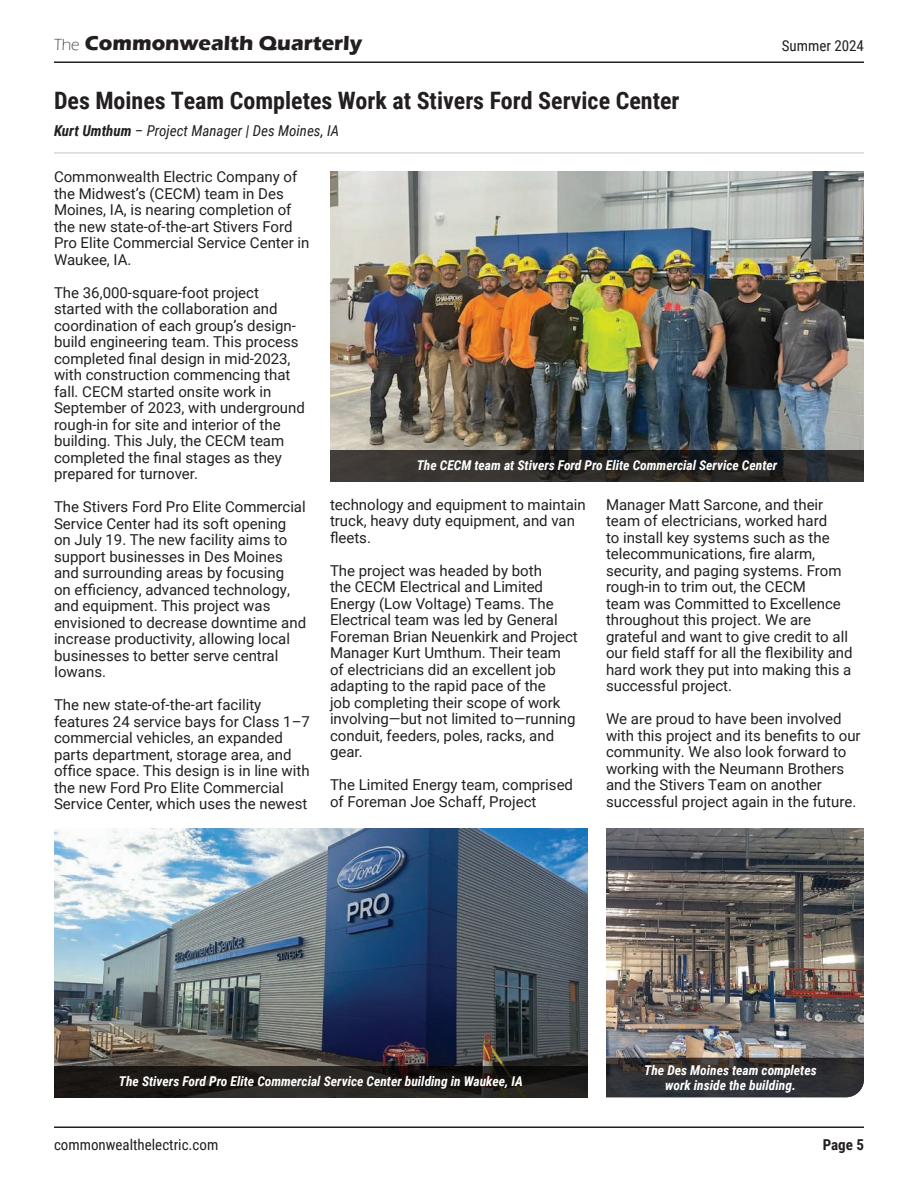
<style>
.page{position:relative;width:918px;height:1188px;background:#fff}
.page>*{position:absolute;margin:0;border:0;box-sizing:border-box;transform-origin:0 0}
.t1{font:700 24px "Roboto Condensed";color:#231f20}
.t2{font:700 21px "Eras ITC";color:#231f20}
.t3{font:15px/16.5px "Roboto";color:#231f20}
.t4{font:italic 15px "Roboto Condensed";color:#231f20}
.t5{font:15px "Roboto Condensed";color:#231f20}
.t6{font:700 15px "Roboto Condensed";color:#231f20}
.t7{font:italic 700 13.5px/15px "Roboto Condensed";color:#fff;text-align:center}
.s1{font-weight:300;font-size:16.5px}
.s2{font-weight:700}
</style>
<div class="page">
<hr style="left:54px;top:1126px;width:810px;height:2px;background:#231f20">
<hr style="left:54px;top:62px;width:810px;height:1px;background:#231f20">
<img style="left:330px;top:172px;width:534px;height:278px">
<img style="left:54px;top:828px;width:534px;height:238px">
<svg style="left:330px;top:450px;width:534px;height:32px;background:#2d2b29"></svg>
<svg style="left:54px;top:1066px;width:534px;height:31px;background:#1e1b18"></svg>
<img style="left:606px;top:828px;width:258px;height:230px">
<svg style="left:606px;top:1058px;width:258px;height:39px;background:#313033"></svg>
<hr style="left:54px;top:152px;width:810px;height:2px;background:#d8d9d8">
<h2 class="t2" style="left:54px;top:31px;width:310px"><span class="s1">The</span> Commonwealth Quarterly</h2>
<p class="t5" style="left:782px;top:36px;width:84px">Summer 2024</p>
<h1 class="t1" style="left:54px;top:84px;width:627px">Des Moines Team Completes Work at Stivers Ford Service Center</h1>
<p class="t4" style="left:54px;top:120px;width:287px"><span class="s2">Kurt Umthum</span> – Project Manager | Des Moines, IA</p>
<p class="t3" style="left:54px;top:168px;width:257px">Commonwealth Electric Company of the Midwest’s (CECM) team in Des<br>Moines, IA, is nearing completion of the new state-of-the-art Stivers Ford<br>Pro Elite Commercial Service Center in<br>Waukee, IA.</p>
<p class="t3" style="left:54px;top:284px;width:252px">The 36,000-square-foot project started with the collaboration and coordination of each group’s design&shy;build engineering team. This process completed final design in mid-2023, with construction commencing that fall. CECM started onsite work in September of 2023, with underground rough-in for site and interior of the building. This July, the CECM team completed the final stages as they prepared for turnover.</p>
<p class="t3" style="left:54px;top:498px;width:254px">The Stivers Ford Pro Elite Commercial Service Center had its soft opening on July 19. The new facility aims to support businesses in Des Moines and surrounding areas by focusing<br>on efficiency, advanced technology, and equipment. This project was envisioned to decrease downtime and increase productivity, allowing local businesses to better serve central Iowans.</p>
<p class="t3" style="left:54px;top:696px;width:257px">The new state-of-the-art facility features 24 service bays for Class 1–7 commercial vehicles, an expanded parts department, storage area, and office space. This design is in line with the new Ford Pro Elite Commercial Service Center, which uses the newest</p>
<p class="t7" style="left:417px;top:457px;width:362px">The CECM team at Stivers Ford Pro Elite Commercial Service Center</p>
<p class="t3" style="left:606px;top:496px;width:248px">Manager Matt Sarcone, and their team of electricians, worked hard<br>to install key systems such as the telecommunications, fire alarm, security, and paging systems. From rough-in to trim out, the CECM<br>team was Committed to Excellence throughout this project. We are grateful and want to give credit to all our field staff for all the flexibility and hard work they put into making this a successful project.</p>
<p class="t3" style="left:606px;top:710px;width:256px">We are proud to have been involved with this project and its benefits to our community. We also look forward to working with the Neumann Brothers and the Stivers Team on another successful project again in the future.</p>
<p class="t3" style="left:330px;top:496px;width:257px">technology and equipment to maintain truck, heavy duty equipment, and van fleets.</p>
<p class="t3" style="left:330px;top:562px;width:249px">The project was headed by both<br>the CECM Electrical and Limited<br>Energy (Low Voltage) Teams. The<br>Electrical team was led by General<br>Foreman Brian Neuenkirk and Project<br>Manager Kurt Umthum. Their team of electricians did an excellent job adapting to the rapid pace of the<br>job completing their scope of work involving—but not limited to—running conduit, feeders, poles, racks, and gear.</p>
<p class="t3" style="left:330px;top:776px;width:245px">The Limited Energy team, comprised of Foreman Joe Schaff, Project</p>
<p class="t7" style="left:119px;top:1073px;width:406px">The Stivers Ford Pro Elite Commercial Service Center building in Waukee, IA</p>
<p class="t7" style="left:644px;top:1062px;width:174px">The Des Moines team completes work inside the building.</p>
<p class="t5" style="left:54px;top:1134px;width:166px">commonwealthelectric.com</p>
<p class="t6" style="left:823px;top:1134px;width:43px">Page 5</p>
</div>
